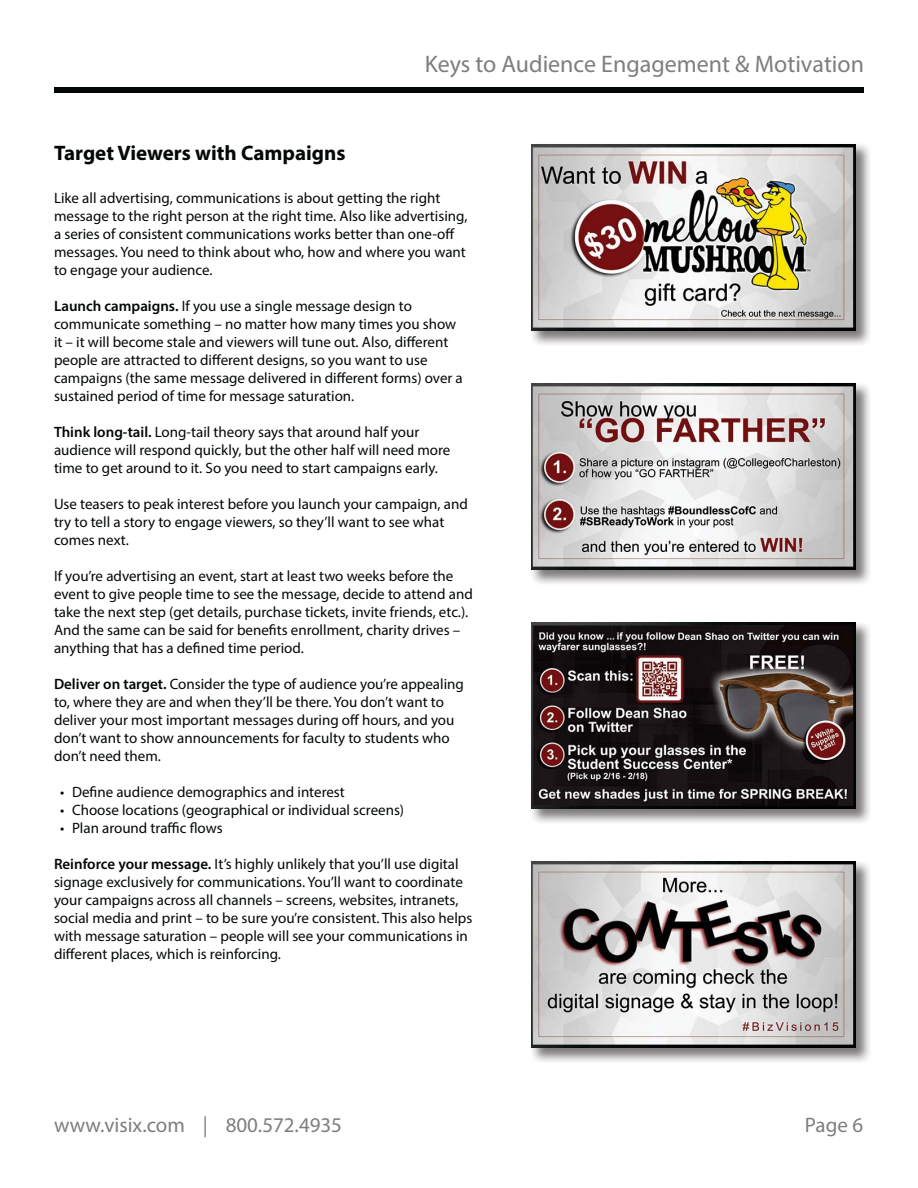
<style>
.page{position:relative;width:918px;height:1188px;background:#fff}
.page>*{position:absolute;margin:0;border:0;box-sizing:border-box;transform-origin:0 0}
.t1{font:24px "Myriad Pro";color:#7c7e80}
.t2{font:21px "Myriad Pro";color:#7c7e80}
.t3{font:700 21px "Myriad Pro";color:#030806}
.t4{font:15px/18px "Myriad Pro";color:#030806}
.s1{font-weight:600}
</style>
<div class="page">
<div style="left:54px;top:88px;width:810px;height:5px;background:#030806"></div>
<img style="left:532px;top:144px;width:338px;height:201px">
<img style="left:531px;top:144px;width:324px;height:187px">
<img style="left:532px;top:383px;width:338px;height:201px">
<img style="left:531px;top:383px;width:324px;height:187px">
<img style="left:532px;top:622px;width:338px;height:201px">
<img style="left:531px;top:622px;width:324px;height:187px">
<img style="left:532px;top:861px;width:338px;height:201px">
<img style="left:531px;top:861px;width:324px;height:187px">
<h1 class="t1" style="left:425px;top:55px;width:441px">Keys to Audience Engagement &amp; Motivation</h1>
<h2 class="t3" style="left:54px;top:145px;width:293px">Target Viewers with Campaigns</h2>
<p class="t4" style="left:54px;top:190px;width:415px">Like all advertising, communications is about getting the right message to the right person at the right time. Also like advertising, a series of consistent communications works better than one-off messages. You need to think about who, how and where you want to engage your audience.</p>
<p class="t4" style="left:54px;top:298px;width:410px"><span class="s1">Launch campaigns.</span> If you use a single message design to communicate something – no matter how many times you show it – it will become stale and viewers will tune out. Also, different people are attracted to different designs, so you want to use campaigns (the same message delivered in different forms) over a sustained period of time for message saturation.</p>
<p class="t4" style="left:54px;top:424px;width:398px"><span class="s1">Think long-tail.</span> Long-tail theory says that around half your audience will respond quickly, but the other half will need more time to get around to it. So you need to start campaigns early.</p>
<p class="t4" style="left:54px;top:496px;width:415px">Use teasers to peak interest before you launch your campaign, and try to tell a story to engage viewers, so they’ll want to see what comes next.</p>
<p class="t4" style="left:54px;top:568px;width:420px">If you’re advertising an event, start at least two weeks before the event to give people time to see the message, decide to attend and take the next step (get details, purchase tickets, invite friends, etc.).<br>And the same can be said for benefits enrollment, charity drives – anything that has a defined time period.</p>
<p class="t4" style="left:54px;top:676px;width:411px"><span class="s1">Deliver on target.</span> Consider the type of audience you’re appealing to, where they are and when they’ll be there. You don’t want to deliver your most important messages during off hours, and you don’t want to show announcements for faculty to students who don’t need them.</p>
<p class="t4" style="left:60px;top:784px;width:286px">• Define audience demographics and interest</p>
<p class="t4" style="left:60px;top:802px;width:346px">• Choose locations (geographical or individual screens)</p>
<p class="t4" style="left:60px;top:820px;width:164px">• Plan around traffic flows</p>
<p class="t4" style="left:54px;top:856px;width:420px"><span class="s1">Reinforce your message.</span> It’s highly unlikely that you’ll use digital signage exclusively for communications. You’ll want to coordinate your campaigns across all channels – screens, websites, intranets, social media and print – to be sure you’re consistent. This also helps with message saturation – people will see your communications in different places, which is reinforcing.</p>
<h2 class="t2" style="left:54px;top:1117px;width:290px">www.visix.com | 800.572.4935</h2>
<h2 class="t2" style="left:805px;top:1117px;width:60px">Page 6</h2>
</div>
